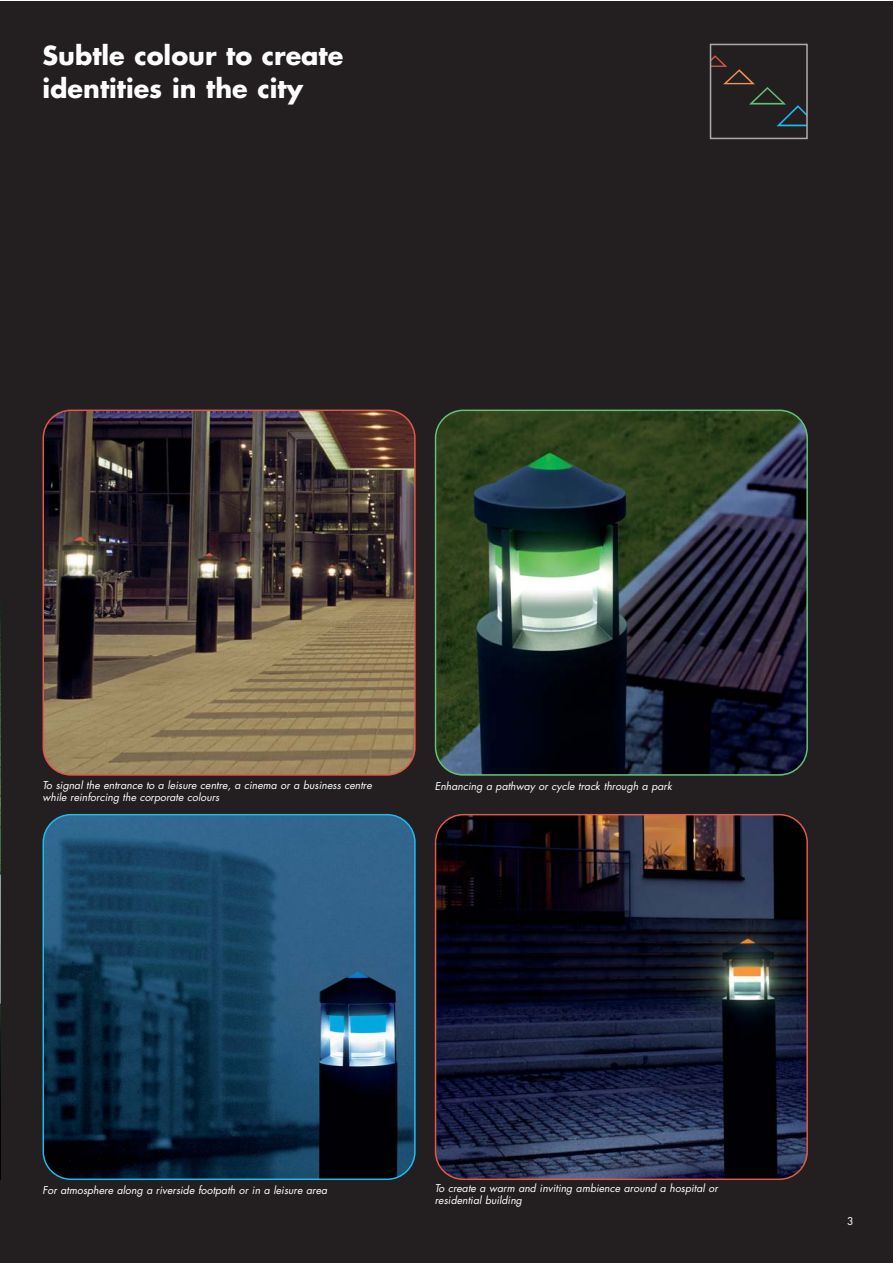
<style>
.page{position:relative;width:893px;height:1263px;background:#fff}
.page>*{position:absolute;margin:0;border:0;box-sizing:border-box;transform-origin:0 0}
.t1{font:700 25.5px/33.5px "Futura";color:#fff}
.t2{font:italic 10.5px/12px "Futura";color:#fff}
.t3{font:10.5px "Futura";color:#fff}
</style>
<div class="page">
<div style="left:0;top:1px;width:892px;height:1262px;background:#231f20"></div>
<svg style="left:43px;top:814px;width:373px;height:366px;background:#1b4360"></svg>
<svg style="left:43px;top:410px;width:373px;height:366px;background:#615141"></svg>
<img style="left:435px;top:410px;width:373px;height:366px">
<svg style="left:435px;top:814px;width:373px;height:366px;background:#1e1e30"></svg>
<img style="left:0;top:602px;width:1px;height:577px">
<svg style="left:713px;top:55px;width:92px;height:71px"></svg>
<div style="left:710px;top:44px;width:98px;height:95px;border:2px solid #a7a9ac"></div>
<h1 class="t1" style="left:43px;top:41px;width:302px">Subtle colour to create identities in the city</h1>
<p class="t2" style="left:43px;top:780px;width:333px">To signal the entrance to a leisure centre, a cinema or a business centre</p>
<p class="t2" style="left:435px;top:781px;width:239px">Enhancing a pathway or cycle track through a park</p>
<p class="t2" style="left:43px;top:792px;width:180px">while reinforcing the corporate colours</p>
<p class="t2" style="left:43px;top:1185px;width:288px">For atmosphere along a riverside footpath or in a leisure area</p>
<p class="t2" style="left:435px;top:1183px;width:286px">To create a warm and inviting ambience around a hospital or residential building</p>
<p class="t3" style="left:847px;top:1216px;width:8px">3</p>
</div>
